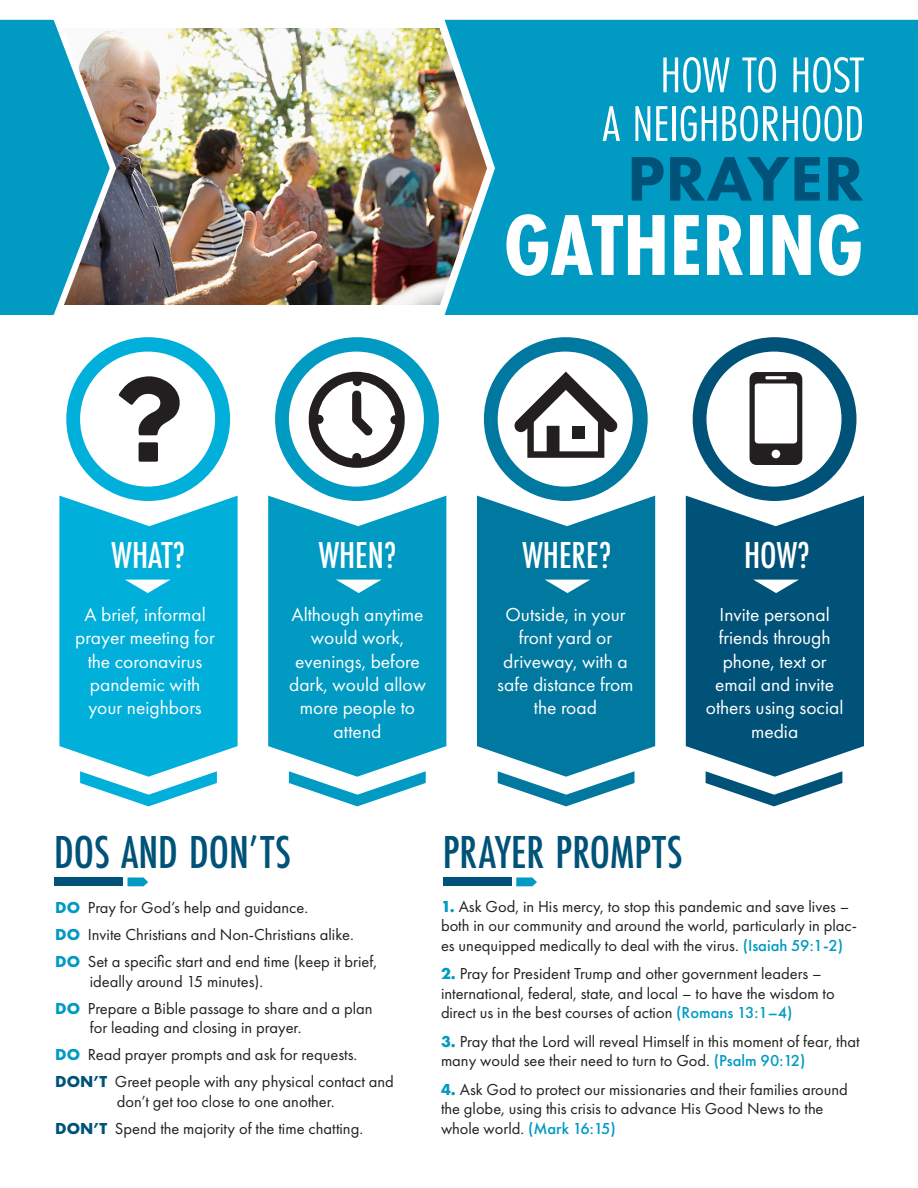
<style>
.page{position:relative;width:918px;height:1188px;background:#fff}
.page>*{position:absolute;margin:0;border:0;box-sizing:border-box;transform-origin:0 0}
.t1{font:700 89.7px "Futura PT Cond";color:#fff}
.t2{font:800 65.1px "Futura PT";color:#005278}
.t3{font:52.05px "Futura PT Cond";color:#fff}
.t4{font:500 48px "Futura PT Cond";color:#005278}
.t5{font:500 39px "Futura PT Cond";color:#fff}
.t6{font:19.5px/23.4px "Futura PT";color:#fff;text-align:center}
.t7{font:16.5px/19.5px "Futura PT";color:#231f20}
.s1{font-weight:700;color:#009ac3}
.s2{font-weight:700;color:#005278}
.s3{font-weight:500;color:#009ac3}
</style>
<div class="page">
<img style="left:121px;top:29px;width:308px;height:275px">
<svg style="left:429px;top:19px;width:489px;height:296px;background:#0f9abd"></svg>
<svg style="left:0;top:19px;width:121px;height:296px;background:#369ab5"></svg>
<svg style="left:59px;top:496px;width:179px;height:275px;background:#17b6dd"></svg>
<svg style="left:80px;top:771px;width:137px;height:35px"></svg>
<svg style="left:289px;top:777px;width:137px;height:29px"></svg>
<svg style="left:498px;top:777px;width:136px;height:29px"></svg>
<svg style="left:706px;top:777px;width:136px;height:29px"></svg>
<svg style="left:477px;top:496px;width:178px;height:281px;background:#1a86a9"></svg>
<svg style="left:268px;top:496px;width:178px;height:281px;background:#1ba4c9"></svg>
<svg style="left:686px;top:496px;width:178px;height:281px;background:#1a6486"></svg>
<div style="left:66px;top:337px;width:164px;height:164px;background:#00afda;border-radius:50%"></div>
<div style="left:484px;top:337px;width:164px;height:164px;background:#00789f;border-radius:50%"></div>
<div style="left:275px;top:337px;width:164px;height:164px;background:#009ac3;border-radius:50%"></div>
<div style="left:693px;top:337px;width:164px;height:164px;background:#005278;border-radius:50%"></div>
<div style="left:80px;top:352px;width:135px;height:135px;background:#fff;border-radius:50%"></div>
<div style="left:498px;top:352px;width:135px;height:135px;background:#fff;border-radius:50%"></div>
<div style="left:289px;top:352px;width:135px;height:135px;background:#fff;border-radius:50%"></div>
<div style="left:706px;top:352px;width:136px;height:135px;background:#fff;border-radius:50%"></div>
<svg style="left:139px;top:442px;width:19px;height:20px"></svg>
<svg style="left:119px;top:376px;width:61px;height:59px"></svg>
<svg style="left:306px;top:369px;width:102px;height:101px"></svg>
<svg style="left:514px;top:372px;width:103px;height:86px"></svg>
<div style="left:572px;top:426px;width:13px;height:12px;background:#231f20"></div>
<svg style="left:750px;top:372px;width:52px;height:93px"></svg>
<div style="left:54px;top:878px;width:69px;height:8px;background:#005278"></div>
<div style="left:443px;top:878px;width:68px;height:8px;background:#005278"></div>
<svg style="left:128px;top:878px;width:20px;height:8px"></svg>
<svg style="left:516px;top:878px;width:21px;height:8px"></svg>
<svg style="left:125px;top:580px;width:46px;height:13px"></svg>
<svg style="left:336px;top:580px;width:46px;height:13px"></svg>
<svg style="left:545px;top:580px;width:45px;height:13px"></svg>
<svg style="left:753px;top:580px;width:46px;height:13px"></svg>
<p class="t3" style="left:660px;top:45px;width:205px">HOW TO HOST</p>
<p class="t3" style="left:603px;top:93px;width:263px">A NEIGHBORHOOD</p>
<p class="t2" style="left:627px;top:138px;width:239px">PRAYER</p>
<p class="t1" style="left:503px;top:193px;width:362px">GATHERING</p>
<p class="t5" style="left:112px;top:532px;width:75px">WHAT?</p>
<p class="t5" style="left:319px;top:532px;width:80px">WHEN?</p>
<p class="t5" style="left:523px;top:532px;width:90px">WHERE?</p>
<p class="t5" style="left:744px;top:532px;width:67px">HOW?</p>
<p class="t6" style="left:75px;top:603px;width:141px">A brief, informal prayer meeting for the coronavirus pandemic with your neighbors</p>
<p class="t6" style="left:289px;top:603px;width:138px">Although anytime would work, evenings, before dark, would allow more people to attend</p>
<p class="t6" style="left:497px;top:603px;width:138px">Outside, in your front yard or driveway, with a safe distance from the road</p>
<p class="t6" style="left:706px;top:603px;width:139px">Invite personal friends through phone, text or email and invite others using social media</p>
<p class="t4" style="left:54px;top:823px;width:238px">DOS AND DON’TS</p>
<p class="t4" style="left:443px;top:823px;width:241px">PRAYER PROMPTS</p>
<p class="t7" style="left:55px;top:898px;width:255px"><span class="s1">DO</span> Pray for God’s help and guidance.</p>
<p class="t7" style="left:55px;top:925px;width:300px"><span class="s1">DO</span> Invite Christians and Non-Christians alike.</p>
<p class="t7" style="left:90px;top:952px;width:289px;text-indent:-35px"><span class="s1">DO</span> Set a specific start and end time (keep it brief, ideally around 15 minutes).</p>
<p class="t7" style="left:90px;top:999px;width:284px;text-indent:-35px"><span class="s1">DO</span> Prepare a Bible passage to share and a plan for leading and closing in prayer.</p>
<p class="t7" style="left:55px;top:1045px;width:304px"><span class="s1">DO</span> Read prayer prompts and ask for requests.</p>
<p class="t7" style="left:55px;top:1072px;width:340px;text-align:center"><span class="s2">DON’T</span> Greet people with any physical contact and don’t get too close to one another.</p>
<p class="t7" style="left:55px;top:1119px;width:309px"><span class="s2">DON’T</span> Spend the majority of the time chatting.</p>
<p class="t7" style="left:441px;top:897px;width:418px"><span class="s1">1.</span> Ask God, in His mercy, to stop this pandemic and save lives – both in our community and around the world, particularly in plac&shy;es unequipped medically to deal with the virus. <span class="s3">(Isaiah 59:1-2)</span></p>
<p class="t7" style="left:441px;top:964px;width:395px"><span class="s1">2.</span> Pray for President Trump and other government leaders – international, federal, state, and local – to have the wisdom to direct us in the best courses of action <span class="s3">(Romans 13:1–4)</span></p>
<p class="t7" style="left:441px;top:1032px;width:420px"><span class="s1">3.</span> Pray that the Lord will reveal Himself in this moment of fear, that many would see their need to turn to God. <span class="s3">(Psalm 90:12)</span></p>
<p class="t7" style="left:441px;top:1080px;width:408px"><span class="s1">4.</span> Ask God to protect our missionaries and their families around the globe, using this crisis to advance His Good News to the whole world. <span class="s3">(Mark 16:15)</span></p>
</div>
